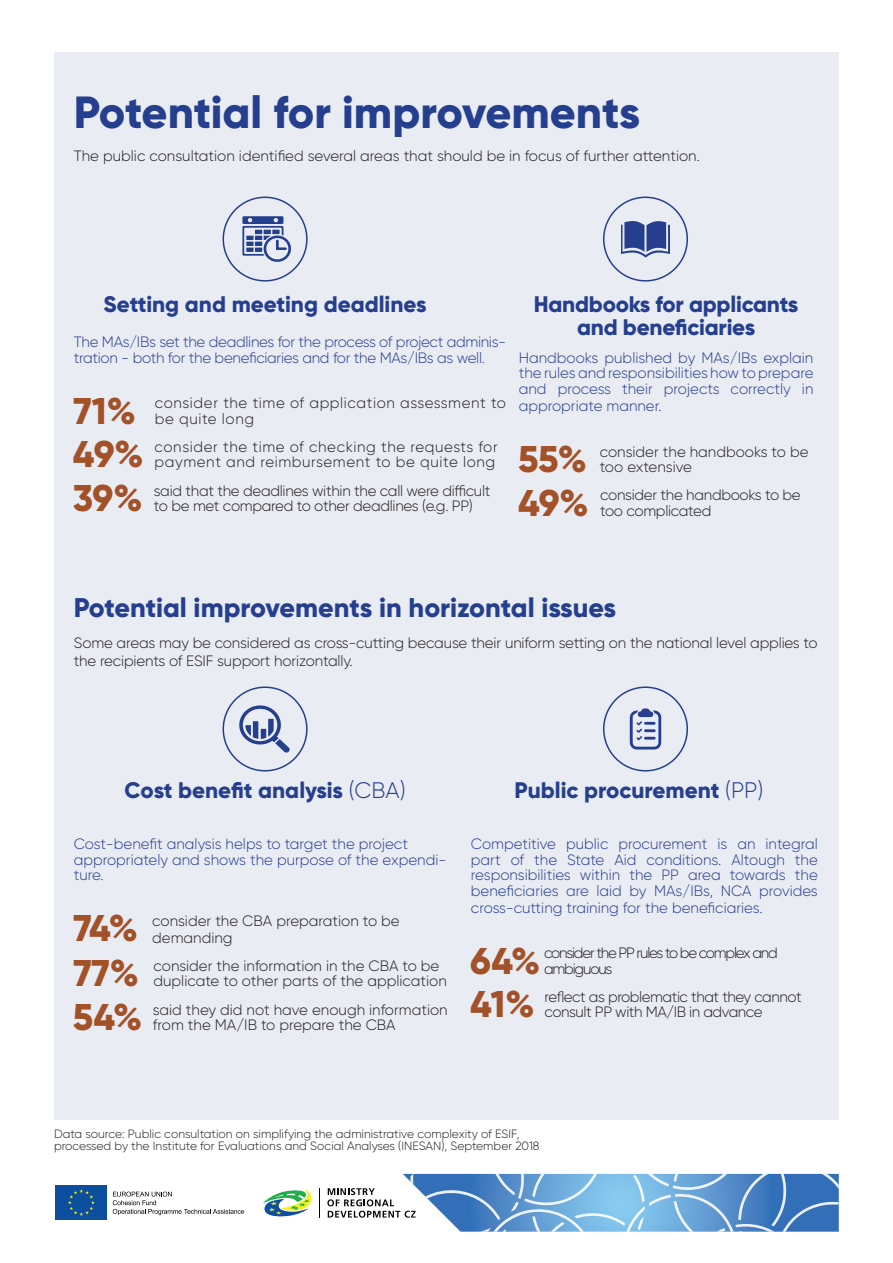
<style>
.page{position:relative;width:893px;height:1263px;background:#fff}
.page>*{position:absolute;margin:0;border:0;box-sizing:border-box;transform-origin:0 0}
.t1{font:800 45px "Gilroy";color:#253f8e}
.List_Paragraph{font:800 37.2px "Gilroy";letter-spacing:-.015em;color:#a35128}
.t2{font:800 27px "Gilroy";color:#253f8e}
.t3{font:800 22.5px/23.2px "Gilroy";letter-spacing:-.01em;color:#253f8e;text-align:center}
.t4{font:300 15px/15.5px "Gilroy";letter-spacing:-.005em;color:#253f8e}
.txt{font:300 15px/18px "Gilroy";letter-spacing:-.01em;color:#231f20}
.List_Paragraph-2{font:300 15px/15.5px "Gilroy";color:#231f20}
.List_Paragraph-3{font:300 15px/15.5px "Gilroy";letter-spacing:.04em;color:#231f20}
.List_Paragraph-4{font:300 15px/15.5px "Gilroy";letter-spacing:-.02em;color:#231f20}
.List_Paragraph-5{font:300 15px/15.5px "Gilroy";letter-spacing:-.03em;color:#231f20}
.List_Paragraph-6{font:300 15px/15.5px "Gilroy";letter-spacing:-.08em;color:#231f20}
.List_Paragraph-7{font:300 12px/12.5px "Gilroy";color:#231f20}
.s1{font-weight:300}
</style>
<div class="page">
<div style="left:54px;top:53px;width:785px;height:1067px;background:#e9ecf3"></div>
<svg style="left:327px;top:1174px;width:512px;height:58px"></svg>
<svg style="left:263px;top:1189px;width:49px;height:28px"></svg>
<svg style="left:319px;top:1188px;width:1px;height:29px"></svg>
<svg style="left:113px;top:1191px;width:131px;height:24px"></svg>
<div style="left:55px;top:1185px;width:52px;height:35px;background:#0c4f9f"></div>
<svg style="left:68px;top:1189px;width:27px;height:27px"></svg>
<div style="left:223px;top:197px;width:85px;height:85px;border:2px solid #253f8e;border-radius:50%"></div>
<svg style="left:242px;top:216px;width:49px;height:46px"></svg>
<div style="left:603px;top:686px;width:85px;height:85px;border:2px solid #253f8e;border-radius:50%"></div>
<svg style="left:630px;top:708px;width:31px;height:41px"></svg>
<div style="left:223px;top:686px;width:85px;height:85px;border:2px solid #253f8e;border-radius:50%"></div>
<svg style="left:239px;top:705px;width:51px;height:48px"></svg>
<div style="left:603px;top:197px;width:85px;height:85px;border:2px solid #253f8e;border-radius:50%"></div>
<svg style="left:621px;top:221px;width:49px;height:37px"></svg>
<p class="t1" style="left:74px;top:84px;width:568px">Potential for improvements</p>
<p class="txt" style="left:74px;top:147px;width:628px">The public consultation identified several areas that should be in focus of further attention.</p>
<p class="t3" style="left:103px;top:292px;width:325px">Setting and meeting deadlines</p>
<p class="t4" style="left:74px;top:334px;width:434px">The MAs/IBs set the deadlines for the process of project adminis&shy;tration - both for the beneficiaries and for the MAs/IBs as well.</p>
<p class="List_Paragraph" style="left:73px;top:387px;width:64px">71%</p>
<p class="List_Paragraph-3" style="left:155px;top:395px;width:353px">consider the time of application assessment to be quite long</p>
<p class="List_Paragraph" style="left:73px;top:431px;width:72px">49%</p>
<p class="List_Paragraph-3" style="left:155px;top:439px;width:345px">consider the time of checking the requests for payment and reimbursement to be quite long</p>
<p class="List_Paragraph" style="left:73px;top:475px;width:71px">39%</p>
<p class="List_Paragraph-4" style="left:154px;top:482px;width:338px">said that the deadlines within the call were difficult to be met compared to other deadlines (e.g. PP)</p>
<p class="t3" style="left:534px;top:292px;width:266px">Handbooks for applicants and beneficiaries</p>
<p class="t4" style="left:519px;top:350px;width:296px;text-align:justify">Handbooks published by MAs/IBs explain the rules and responsibilities how to prepare and process their projects correctly in</p>
<p class="t4" style="left:519px;top:398px;width:144px">appropriate manner.</p>
<p class="List_Paragraph" style="left:518px;top:436px;width:70px">55%</p>
<p class="List_Paragraph-2" style="left:600px;top:443px;width:210px">consider the handbooks to be too extensive</p>
<p class="List_Paragraph" style="left:518px;top:479px;width:72px">49%</p>
<p class="List_Paragraph-4" style="left:600px;top:487px;width:202px">consider the handbooks to be too complicated</p>
<p class="t2" style="left:74px;top:590px;width:544px">Potential improvements in horizontal issues</p>
<p class="txt" style="left:74px;top:633px;width:745px">Some areas may be considered as cross-cutting because their uniform setting on the national level applies to the recipients of ESIF support horizontally.</p>
<p class="t3" style="left:125px;top:778px;width:282px">Cost benefit analysis <span class="s1">(CBA)</span></p>
<p class="t4" style="left:74px;top:836px;width:374px">Cost-benefit analysis helps to target the project appropriately and shows the purpose of the expendi&shy;ture.</p>
<p class="List_Paragraph" style="left:73px;top:904px;width:66px">74%</p>
<p class="List_Paragraph-2" style="left:152px;top:911px;width:249px;line-height:17.1px">consider the CBA preparation to be demanding</p>
<p class="List_Paragraph" style="left:73px;top:950px;width:67px">77%</p>
<p class="List_Paragraph-2" style="left:153px;top:958px;width:295px">consider the information in the CBA to be duplicate to other parts of the application</p>
<p class="List_Paragraph" style="left:73px;top:994px;width:71px">54%</p>
<p class="List_Paragraph-2" style="left:153px;top:1001px;width:296px">said they did not have enough information from the MA/IB to prepare the CBA</p>
<p class="t3" style="left:514px;top:778px;width:250px">Public procurement <span class="s1">(PP)</span></p>
<p class="t4" style="left:471px;top:836px;width:348px;text-align:justify">Competitive public procurement is an integral part of the State Aid conditions. Altough the responsibilities within the PP area towards the beneficiaries are laid by MAs/IBs, NCA provides</p>
<p class="t4" style="left:471px;top:899px;width:293px">cross-cutting training for the beneficiaries.</p>
<p class="List_Paragraph" style="left:470px;top:937px;width:71px">64%</p>
<p class="List_Paragraph-6" style="left:544px;top:945px;width:235px">consider the PP rules to be complex and ambiguous</p>
<p class="List_Paragraph" style="left:470px;top:981px;width:66px">41%</p>
<p class="List_Paragraph-5" style="left:545px;top:989px;width:259px">reflect as problematic that they cannot consult PP with MA/IB in advance</p>
<p class="List_Paragraph-7" style="left:54px;top:1127px;width:487px">Data source: Public consultation on simplifying the administrative complexity of ESIF, processed by the Institute for Evaluations and Social Analyses (INESAN), September 2018</p>
</div>
